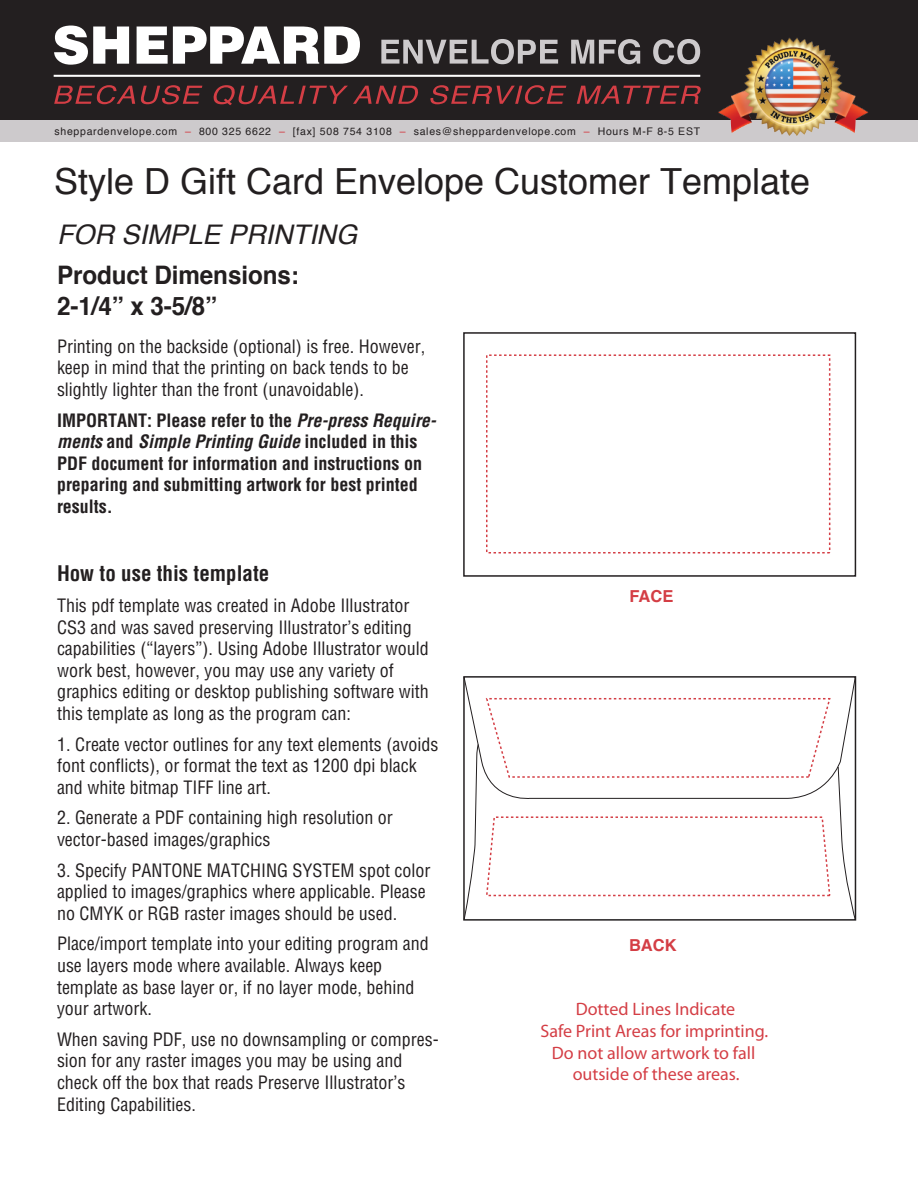
<style>
.page{position:relative;width:918px;height:1188px;background:#fff}
.page>*{position:absolute;margin:0;border:0;box-sizing:border-box;transform-origin:0 0}
.t1{font:36px "Helvetica";color:#231f20}
.t2{font:italic 27px "Helvetica";color:#231f20}
.t3{font:700 25.5px/30.6px "Helvetica";letter-spacing:-.005em;color:#231f20;scale:.95 1}
.t4{font:700 condensed 21px "Helvetica";color:#231f20}
.t5{font:condensed 18px/21.6px "Helvetica";color:#231f20}
.t6{font:700 condensed 18px/21.6px "Helvetica";color:#231f20}
.t7{font:18px/21.6px "Myriad";color:#d43e45;text-align:center}
.t8{font:700 16.5px "Helvetica";color:#d43e45}
.t9{font:10.5px "Helvetica";letter-spacing:.07em;color:#231f20}
.s1{color:#d43e45}
.s2{font-style:italic}
</style>
<div class="page">
<div style="left:0;top:113px;width:918px;height:29px;background:#cdcacc"></div>
<div style="left:0;top:0;width:918px;height:120px;background:#231f20"></div>
<svg style="left:54px;top:26px;width:75px;height:39px"></svg>
<svg style="left:137px;top:27px;width:223px;height:37px"></svg>
<svg style="left:381px;top:39px;width:177px;height:25px"></svg>
<svg style="left:571px;top:39px;width:69px;height:25px"></svg>
<svg style="left:653px;top:39px;width:8px;height:25px"></svg>
<svg style="left:54px;top:85px;width:81px;height:19px"></svg>
<svg style="left:141px;top:85px;width:61px;height:19px"></svg>
<svg style="left:213px;top:85px;width:205px;height:20px"></svg>
<svg style="left:430px;top:85px;width:136px;height:19px"></svg>
<svg style="left:577px;top:86px;width:84px;height:18px"></svg>
<hr style="left:54px;top:75px;width:646px;height:2px;background:#fff">
<img style="left:661px;top:37px;width:208px;height:99px">
<svg style="left:466px;top:802px;width:11px;height:110px"></svg>
<svg style="left:466px;top:684px;width:387px;height:118px"></svg>
<div style="left:463px;top:332px;width:393px;height:245px;border:2px solid #231f20"></div>
<div style="left:463px;top:676px;width:393px;height:245px;border:2px solid #231f20"></div>
<svg style="left:485px;top:697px;width:371px;height:223px"></svg>
<p class="t9" style="left:55px;top:124px;width:647px">sheppardenvelope.com <span class="s1">–</span> 800 325 6622 <span class="s1">–</span> [fax] 508 754 3108 <span class="s1">–</span> sales@sheppardenvelope.com <span class="s1">–</span> Hours M-F 8-5 EST</p>
<h1 class="t1" style="left:54px;top:153px;width:758px">Style D Gift Card Envelope Customer Template</h1>
<h2 class="t2" style="left:57px;top:214px;width:302px">FOR SIMPLE PRINTING</h2>
<h3 class="t3" style="left:57px;top:260px;width:256px">Product Dimensions:<br>2-1/4” x 3-5/8”</h3>
<p class="t5" style="left:57px;top:335px;width:370px">Printing on the backside (optional) is free. However, keep in mind that the printing on back tends to be slightly lighter than the front (unavoidable).</p>
<p class="t6" style="left:57px;top:409px;width:381px">IMPORTANT: Please refer to the <span class="s2">Pre-press Require&shy;ments</span> and <span class="s2">Simple Printing Guide</span> included in this PDF document for information and instructions on preparing and submitting artwork for best printed results.</p>
<p class="t4" style="left:57px;top:561px;width:214px">How to use this template</p>
<p class="t5" style="left:57px;top:594px;width:373px">This pdf template was created in Adobe Illustrator CS3 and was saved preserving Illustrator’s editing capabilities (“layers”). Using Adobe Illustrator would work best, however, you may use any variety of graphics editing or desktop publishing software with this template as long as the program can:</p>
<p class="t5" style="left:57px;top:733px;width:383px">1. Create vector outlines for any text elements (avoids font conflicts), or format the text as 1200 dpi black and white bitmap TIFF line art.</p>
<p class="t5" style="left:57px;top:807px;width:337px">2. Generate a PDF containing high resolution or vector-based images/graphics</p>
<p class="t5" style="left:57px;top:859px;width:375px">3. Specify PANTONE MATCHING SYSTEM spot color applied to images/graphics where applicable. Please no CMYK or RGB raster images should be used.</p>
<p class="t5" style="left:57px;top:933px;width:373px">Place/import template into your editing program and use layers mode where available. Always keep template as base layer or, if no layer mode, behind your artwork.</p>
<p class="t5" style="left:57px;top:1028px;width:383px">When saving PDF, use no downsampling or compres&shy;sion for any raster images you may be using and check off the box that reads Preserve Illustrator’s Editing Capabilities.</p>
<p class="t8" style="left:629px;top:583px;width:46px">FACE</p>
<p class="t8" style="left:629px;top:932px;width:49px">BACK</p>
<p class="t7" style="left:540px;top:999px;width:229px">Dotted Lines Indicate<br>Safe Print Areas for imprinting.<br>Do not allow artwork to fall outside of these areas.</p>
</div>
